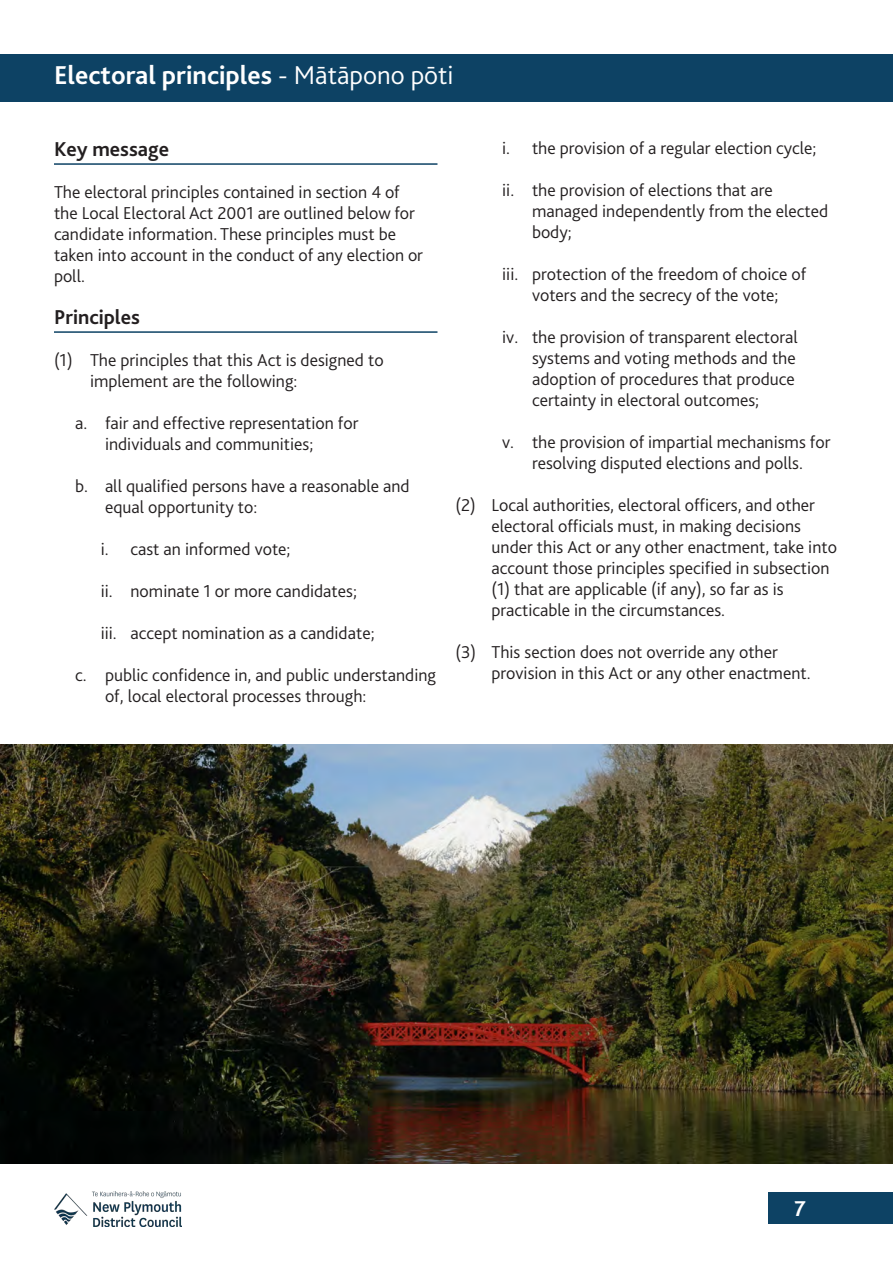
<style>
.page{position:relative;width:893px;height:1263px;background:#fff}
.page>*{position:absolute;margin:0;border:0;box-sizing:border-box;transform-origin:0 0}
.BlissHeader{font:700 27px "Bliss";color:#fff}
.t1{font:22.5px "Bliss Bold Normal";color:#fff}
.BlissSubHeading{font:700 21px "Bliss";color:#231f20}
.Blissbody{font:300 18px/21px "Bliss";color:#231f20}
.s1{font-weight:300}
</style>
<div class="page">
<div style="left:0;top:54px;width:893px;height:47px;background:#0d4264"></div>
<div style="left:768px;top:1191px;width:125px;height:32px;background:#0d4264"></div>
<img style="left:54px;top:1192px;width:128px;height:34px">
<hr style="left:54px;top:163px;width:383px;height:2px;background:#0d4264">
<hr style="left:54px;top:331px;width:383px;height:2px;background:#0d4264">
<img style="left:0;top:744px;width:893px;height:419px">
<p class="BlissHeader" style="left:54px;top:58px;width:401px">Electoral principles <span class="s1">- Mātāpono pōti</span></p>
<p class="BlissSubHeading" style="left:54px;top:136px;width:117px">Key message</p>
<p class="Blissbody" style="left:54px;top:182px;width:371px">The electoral principles contained in section 4 of the Local Electoral Act 2001 are outlined below for candidate information. These principles must be taken into account in the conduct of any election or poll.</p>
<p class="BlissSubHeading" style="left:54px;top:304px;width:88px">Principles</p>
<p class="Blissbody" style="left:90px;top:350px;width:295px;text-indent:-36px">(1) The principles that this Act is designed to implement are the following:</p>
<p class="Blissbody" style="left:105px;top:413px;width:255px;text-indent:-30px">a. fair and effective representation for individuals and communities;</p>
<p class="Blissbody" style="left:105px;top:476px;width:306px;text-indent:-30px">b. all qualified persons have a reasonable and equal opportunity to:</p>
<p class="Blissbody" style="left:101px;top:539px;width:191px">i. cast an informed vote;</p>
<p class="Blissbody" style="left:101px;top:581px;width:258px">ii. nominate 1 or more candidates;</p>
<p class="Blissbody" style="left:101px;top:623px;width:275px">iii. accept nomination as a candidate;</p>
<p class="Blissbody" style="left:105px;top:665px;width:333px;text-indent:-30px">c. public confidence in, and public understanding of, local electoral processes through:</p>
<p class="Blissbody" style="left:502px;top:137px;width:316px">i. the provision of a regular election cycle;</p>
<p class="Blissbody" style="left:532px;top:179px;width:298px;text-indent:-30px">ii. the provision of elections that are managed independently from the elected body;</p>
<p class="Blissbody" style="left:502px;top:263px;width:305px;text-align:center">iii. protection of the freedom of choice of voters and the secrecy of the vote;</p>
<p class="Blissbody" style="left:532px;top:326px;width:267px;text-indent:-30px">iv. the provision of transparent electoral systems and voting methods and the adoption of procedures that produce certainty in electoral outcomes;</p>
<p class="Blissbody" style="left:502px;top:431px;width:330px;text-align:center">v. the provision of impartial mechanisms for resolving disputed elections and polls.</p>
<p class="Blissbody" style="left:491px;top:494px;width:347px;text-indent:-36px">(2) Local authorities, electoral officers, and other electoral officials must, in making decisions under this Act or any other enactment, take into account those principles specified in subsection (1) that are applicable (if any), so far as is practicable in the circumstances.</p>
<p class="Blissbody" style="left:491px;top:641px;width:321px;text-indent:-36px">(3) This section does not override any other provision in this Act or any other enactment.</p>
<p class="t1" style="left:794px;top:1197px;width:14px">7</p>
</div>
